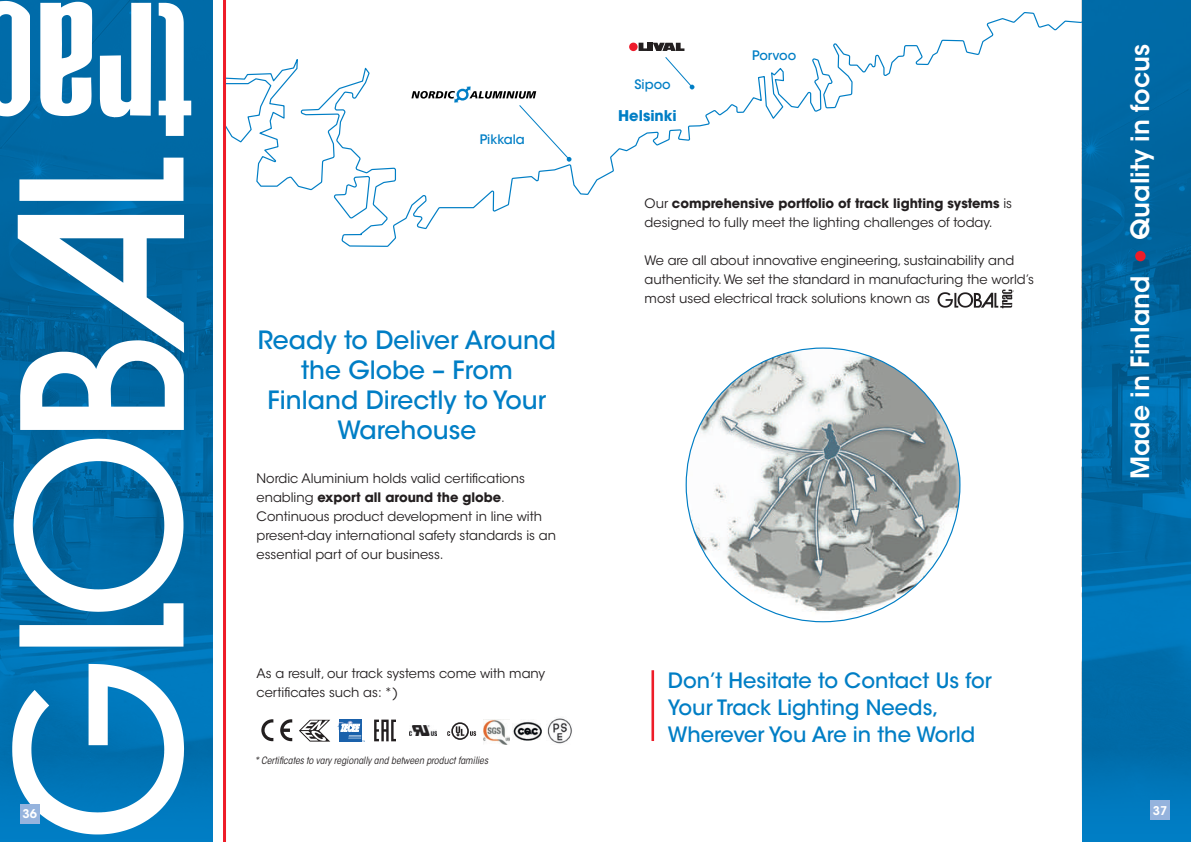
<style>
.page{position:relative;width:1191px;height:842px;background:#fff}
.page>*{position:absolute;margin:0;border:0;box-sizing:border-box;transform-origin:0 0}
.t1{font:600 25.1px "ITC Avant Garde Std";color:#fff}
.t2{font:500 25px/30px "ITC Avant Garde Std";color:#007ec5;text-align:center}
.t3{font:500 21px/27px "ITC Avant Garde Std";color:#007ec5}
.t4{font:700 14.7px "ITC Avant Garde Std";color:#007ec5}
.t5{font:13px/19px "ITC Avant Garde Std";color:#231f20}
.t6{font:500 13px "ITC Avant Garde Std";color:#007ec5}
.t7{font:600 12px "ITC Avant Garde Std";color:#fff}
.t8{font:italic condensed 10px "ITC Avant Garde Std";color:#231f20}
.s1{font-weight:700}
</style>
<div class="page">
<img style="left:1081px;top:0;width:110px;height:842px">
<img style="left:0;top:0;width:213px;height:842px">
<svg style="left:12px;top:664px;width:172px;height:170px"></svg>
<svg style="left:19px;top:158px;width:164px;height:43px"></svg>
<svg style="left:14px;top:439px;width:169px;height:208px"></svg>
<svg style="left:18px;top:215px;width:166px;height:215px"></svg>
<svg style="left:0;top:1px;width:191px;height:135px"></svg>
<hr style="left:223px;top:0;width:3px;height:842px;background:#ee1c28">
<svg style="left:226px;top:12px;width:855px;height:235px"></svg>
<svg style="left:261px;top:719px;width:12px;height:22px"></svg>
<svg style="left:280px;top:719px;width:12px;height:22px"></svg>
<svg style="left:299px;top:720px;width:31px;height:22px"></svg>
<svg style="left:374px;top:719px;width:22px;height:22px"></svg>
<div style="left:339px;top:719px;width:22px;height:23px;background:#1a61ab"></div>
<svg style="left:339px;top:720px;width:26px;height:22px"></svg>
<img style="left:409px;top:725px;width:28px;height:11px">
<svg style="left:470px;top:731px;width:6px;height:5px"></svg>
<svg style="left:451px;top:722px;width:18px;height:18px"></svg>
<svg style="left:453px;top:724px;width:14px;height:14px"></svg>
<svg style="left:456px;top:726px;width:8px;height:10px"></svg>
<svg style="left:447px;top:731px;width:3px;height:5px"></svg>
<img style="left:512px;top:720px;width:30px;height:20px">
<img style="left:547px;top:718px;width:25px;height:26px">
<div style="left:647px;top:43px;width:5px;height:8px;background:#231f20"></div>
<svg style="left:638px;top:43px;width:9px;height:8px"></svg>
<div style="left:629px;top:43px;width:8px;height:8px;background:#ee1b2c;border-radius:50%"></div>
<svg style="left:411px;top:86px;width:160px;height:76px"></svg>
<svg style="left:653px;top:43px;width:41px;height:46px"></svg>
<img style="left:483px;top:719px;width:26px;height:25px">
<img style="left:686px;top:348px;width:274px;height:274px;border-radius:137px">
<hr style="left:651px;top:670px;width:3px;height:71px;background:#ee1c28">
<svg style="left:937px;top:290px;width:77px;height:18px"></svg>
<div style="left:1135px;top:251px;width:10px;height:10px;background:#ee1c28;border-radius:50%"></div>
<div style="left:1150px;top:800px;width:20px;height:20px;background:#95b3dd"></div>
<div style="left:20px;top:804px;width:20px;height:20px;background:#95b3dd"></div>
<p class="t6" style="left:480px;top:132px;width:47px">Pikkala</p>
<h2 class="t2" style="left:258px;top:325px;width:300px">Ready to Deliver Around the Globe – From<br>Finland Directly to Your<br>Warehouse</h2>
<p class="t5" style="left:257px;top:469px;width:301px">Nordic Aluminium holds valid certifications enabling <span class="s1">export all around the globe</span>.<br>Continuous product development in line with present-day international safety standards is an essential part of our business.</p>
<p class="t5" style="left:257px;top:664px;width:290px">As a result, our track systems come with many certificates such as: *)</p>
<p class="t8" style="left:255px;top:754px;width:234px">* Certificates to vary regionally and between product families</p>
<p class="t6" style="left:634px;top:76px;width:38px">Sipoo</p>
<p class="t4" style="left:618px;top:106px;width:60px">Helsinki</p>
<p class="t6" style="left:752px;top:47px;width:46px">Porvoo</p>
<p class="t5" style="left:644px;top:194px;width:369px">Our <span class="s1">comprehensive portfolio of track lighting systems</span> is designed to fully meet the lighting challenges of today.</p>
<p class="t5" style="left:644px;top:251px;width:391px">We are all about innovative engineering, sustainability and authenticity. We set the standard in manufacturing the world’s most used electrical track solutions known as</p>
<h3 class="t3" style="left:668px;top:666px;width:325px">Don’t Hesitate to Contact Us for<br>Your Track Lighting Needs,<br>Wherever You Are in the World</h3>
<h1 class="t1" style="left:1124px;top:240px;width:197px;rotate:-90deg">Quality in focus</h1>
<h1 class="t1" style="left:1124px;top:479px;width:205px;rotate:-90deg">Made in Finland</h1>
<p class="t7" style="left:22px;top:806px;width:16px">36</p>
<p class="t7" style="left:1152px;top:803px;width:16px">37</p>
</div>
